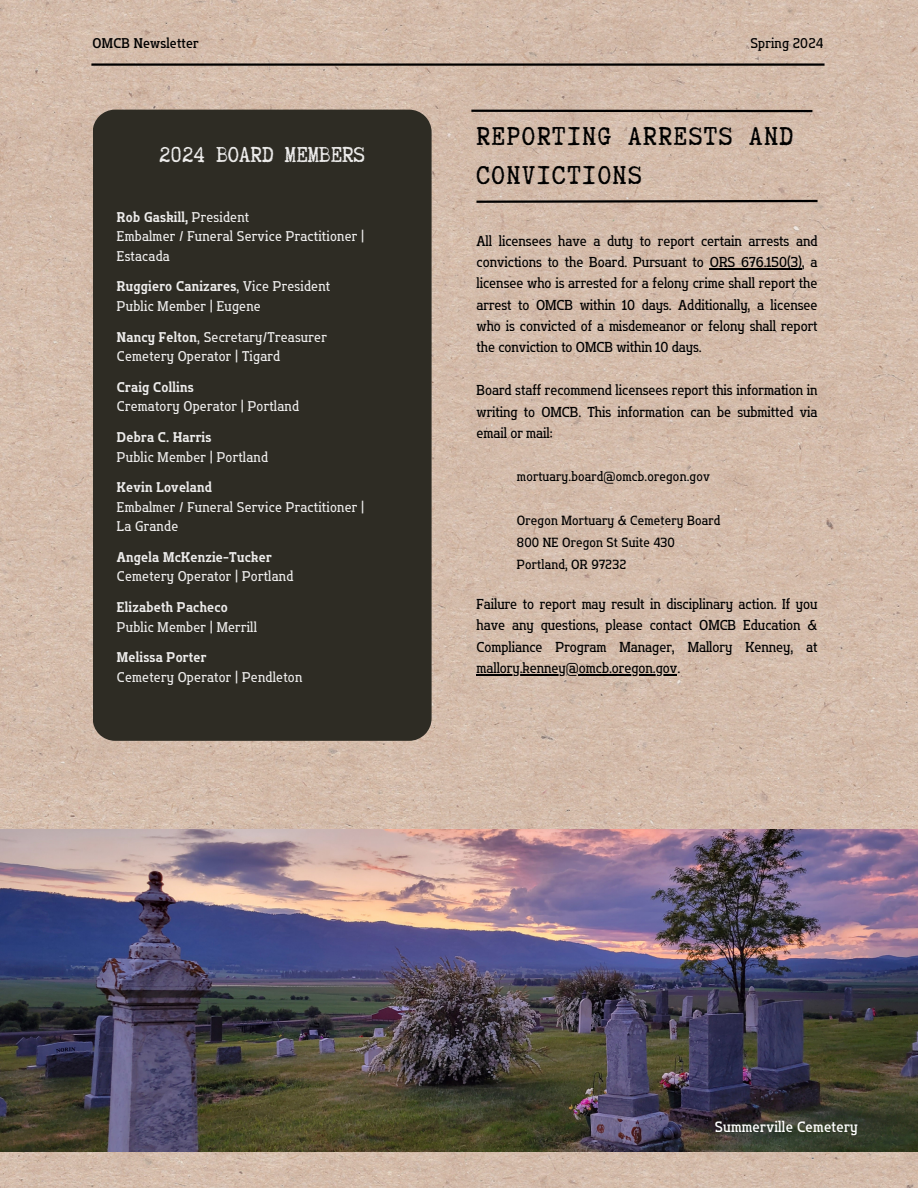
<style>
.page{position:relative;width:918px;height:1188px;background:#fff}
.page>*{position:absolute;margin:0;border:0;box-sizing:border-box;transform-origin:0 0}
.t1{font:30.6px/39.2px "Truetypewriter Polygl OTT";letter-spacing:.05em;color:#000}
.t2{font:25.8px "Truetypewriter Polygl OTT";color:#edeceb}
.t3{font:15px "Flatory Slab 500 Semi Cond";letter-spacing:.015em;color:#fff}
.t4{font:14.4px/21.3px "Flatory Slab 400 Semi Cond";color:#000;text-align:justify}
.t5{font:14.1px/19.6px "Flatory Slab 400 Semi Cond";letter-spacing:.02em;color:#edeceb}
.t6{font:14.1px "Flatory Slab 700 Semi Cond";letter-spacing:.02em;color:#edeceb}
.t7{font:14.1px "Flatory Slab 500 Semi Cond";letter-spacing:.015em;color:#000}
.t8{font:14.1px "Flatory Slab 400 Semi Cond";letter-spacing:.015em;color:#000}
.t9{font:13.35px/21.8px "Flatory Slab 400 Semi Cond";letter-spacing:.015em;color:#000}
.s1{font-family:"Flatory Slab 400 Semi Cond"}
.s2{font-family:"Flatory Slab 700 Semi Cond"}
</style>
<div class="page">
<img style="left:0;top:0;width:918px;height:1188px">
<hr style="left:91px;top:63px;width:734px;height:3px;background:#000">
<div style="left:93px;top:110px;width:339px;height:631px;background:#2e2c24"></div>
<svg style="left:474px;top:199px;width:346px;height:5px;background:#74675d"></svg>
<hr style="left:471px;top:110px;width:341px;height:2px;background:#000">
<hr style="left:710px;top:268px;width:92px;height:1px;background:#000">
<hr style="left:476px;top:674px;width:201px;height:1px;background:#000">
<img style="left:0;top:830px;width:918px;height:322px">
<p class="t7" style="left:93px;top:35px;width:108px">OMCB Newsletter</p>
<p class="t8" style="left:750px;top:35px;width:74px">Spring 2024</p>
<h2 class="t2" style="left:159px;top:142px;width:207px">2024 BOARD MEMBERS</h2>
<p class="t6" style="left:117px;top:209px;width:134px">Rob Gaskill, <span class="s1">President</span></p>
<p class="t5" style="left:117px;top:227px;width:249px">Embalmer / Funeral Service Practitioner |<br>Estacada</p>
<p class="t6" style="left:117px;top:278px;width:215px">Ruggiero Canizares<span class="s1">, Vice President</span></p>
<p class="t5" style="left:117px;top:291px;width:211px;line-height:30.5px">Public Member | Eugene<br><span class="s2">Nancy Felton</span>, Secretary/Treasurer</p>
<p class="t5" style="left:117px;top:347px;width:165px">Cemetery Operator | Tigard</p>
<p class="t6" style="left:117px;top:379px;width:78px">Craig Collins</p>
<p class="t5" style="left:117px;top:397px;width:184px">Crematory Operator | Portland</p>
<p class="t6" style="left:117px;top:429px;width:96px">Debra C. Harris</p>
<p class="t5" style="left:117px;top:447px;width:153px">Public Member | Portland</p>
<p class="t6" style="left:117px;top:479px;width:96px">Kevin Loveland</p>
<p class="t5" style="left:117px;top:497px;width:249px">Embalmer / Funeral Service Practitioner |<br>La Grande</p>
<p class="t6" style="left:117px;top:549px;width:156px">Angela McKenzie-Tucker</p>
<p class="t5" style="left:117px;top:567px;width:178px">Cemetery Operator | Portland</p>
<p class="t6" style="left:117px;top:599px;width:112px">Elizabeth Pacheco</p>
<p class="t5" style="left:117px;top:617px;width:141px">Public Member | Merrill</p>
<p class="t6" style="left:117px;top:649px;width:91px">Melissa Porter</p>
<p class="t5" style="left:117px;top:667px;width:187px">Cemetery Operator | Pendleton</p>
<h1 class="t1" style="left:476px;top:116px;width:318px">REPORTING ARRESTS AND<br>CONVICTIONS</h1>
<p class="t4" style="left:476px;top:230px;width:343px">All licensees have a duty to report certain arrests and convictions to the Board. Pursuant to ORS 676.150(3), a licensee who is arrested for a felony crime shall report the arrest to OMCB within 10 days. Additionally, a licensee who is convicted of a misdemeanor or felony shall report the conviction to OMCB within 10 days.</p>
<p class="t4" style="left:476px;top:380px;width:343px">Board staff recommend licensees report this information in writing to OMCB. This information can be submitted via email or mail:</p>
<p class="t9" style="left:517px;top:466px;width:194px">mortuary.board@omcb.oregon.gov</p>
<p class="t9" style="left:517px;top:510px;width:205px">Oregon Mortuary &amp; Cemetery Board<br>800 NE Oregon St Suite 430<br>Portland, OR 97232</p>
<p class="t4" style="left:476px;top:593px;width:343px">Failure to report may result in disciplinary action. If you have any questions, please contact OMCB Education &amp; Compliance Program Manager, Mallory Kenney, at mallory.kenney@omcb.oregon.gov.</p>
<p class="t3" style="left:715px;top:1118px;width:145px">Summerville Cemetery</p>
</div>
